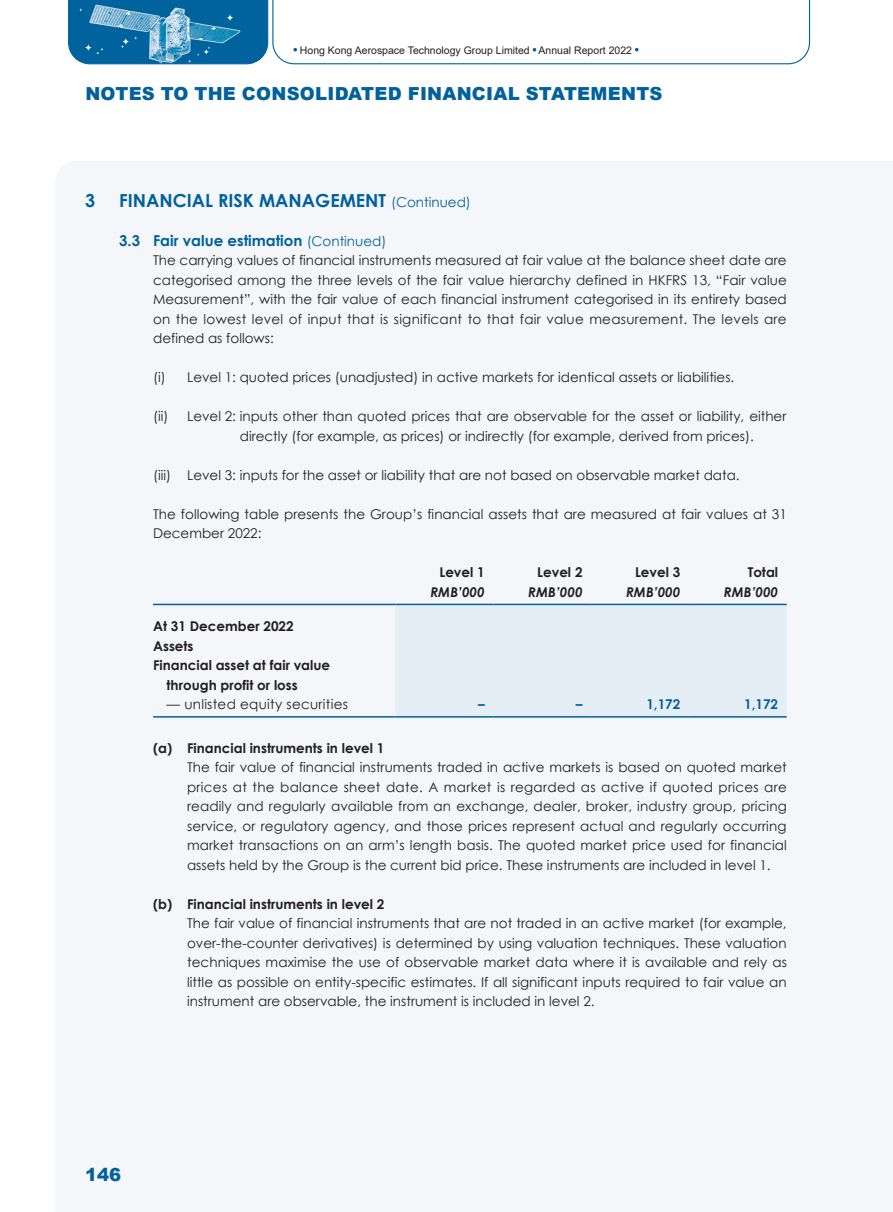
<style>
.page{position:relative;width:893px;height:1212px;background:#fff}
.page>*{position:absolute;margin:0;border:0;box-sizing:border-box;transform-origin:0 0}
.t1{font:900 18px "Arial";letter-spacing:.015em;color:#00619c}
.t2{font:700 18px "Century Gothic";color:#00619c}
.t3{font:700 15px "Century Gothic";color:#00619c}
.t4{font:13.5px/19.5px "Century Gothic";color:#231f20;text-align:justify}
.t5{font:700 13.5px "Century Gothic";color:#231f20}
.t6{font:italic 700 13.5px "Century Gothic";color:#231f20}
.t7{font:13.5px "Century Gothic";letter-spacing:.02em;color:#231f20}
.t8{font:700 13.5px "Century Gothic";color:#00619c}
.t9{font:10.5px "Arial";color:#231f20}
.s1{font-weight:400;font-size:13.5px}
</style>
<div class="page">
<div style="left:56px;top:161px;width:837px;height:1051px;background:#f4f6fa"></div>
<svg style="left:68px;top:0;width:743px;height:65px"></svg>
<div style="left:395px;top:605px;width:392px;height:111px;background:#e6eef5"></div>
<hr style="left:153px;top:604px;width:242px;height:1px;background:#00619c">
<hr style="left:395px;top:604px;width:98px;height:1px;background:#00619c">
<hr style="left:493px;top:604px;width:98px;height:1px;background:#00619c">
<hr style="left:591px;top:604px;width:98px;height:1px;background:#00619c">
<hr style="left:689px;top:604px;width:98px;height:1px;background:#00619c">
<hr style="left:153px;top:716px;width:242px;height:1px;background:#00619c">
<hr style="left:395px;top:716px;width:98px;height:1px;background:#00619c">
<hr style="left:493px;top:716px;width:98px;height:1px;background:#00619c">
<hr style="left:591px;top:716px;width:98px;height:1px;background:#00619c">
<hr style="left:689px;top:716px;width:98px;height:1px;background:#00619c">
<p class="t9" style="left:300px;top:43px;width:334px">Hong Kong Aerospace Technology Group Limited Annual Report 2022</p>
<h1 class="t1" style="left:85px;top:81px;width:579px">NOTES TO THE CONSOLIDATED FINANCIAL STATEMENTS</h1>
<h1 class="t2" style="left:85px;top:187px;width:12px">3</h1>
<h1 class="t2" style="left:119px;top:187px;width:353px">FINANCIAL RISK MANAGEMENT <span class="s1">(Continued)</span></h1>
<p class="t3" style="left:119px;top:229px;width:269px">3.3 Fair value estimation <span class="s1">(Continued)</span></p>
<p class="t4" style="left:153px;top:250px;width:635px">The carrying values of financial instruments measured at fair value at the balance sheet date are categorised among the three levels of the fair value hierarchy defined in HKFRS 13, “Fair value Measurement”, with the fair value of each financial instrument categorised in its entirety based on the lowest level of input that is significant to that fair value measurement. The levels are defined as follows:</p>
<p class="t4" style="left:153px;top:367px;width:583px">(i) Level 1: quoted prices (unadjusted) in active markets for identical assets or liabilities.</p>
<p class="t4" style="left:240px;top:406px;width:548px;text-indent:-87px">(ii) Level 2: inputs other than quoted prices that are observable for the asset or liability, either directly (for example, as prices) or indirectly (for example, derived from prices).</p>
<p class="t4" style="left:153px;top:465px;width:588px">(iii) Level 3: inputs for the asset or liability that are not based on observable market data.</p>
<p class="t4" style="left:153px;top:504px;width:635px">The following table presents the Group’s financial assets that are measured at fair values at 31<br>December 2022:</p>
<p class="t5" style="left:439px;top:562px;width:47px">Level 1</p>
<p class="t5" style="left:537px;top:562px;width:47px">Level 2</p>
<p class="t5" style="left:635px;top:562px;width:47px">Level 3</p>
<p class="t5" style="left:748px;top:562px;width:32px">Total</p>
<p class="t6" style="left:430px;top:582px;width:56px">RMB’000</p>
<p class="t6" style="left:528px;top:582px;width:56px">RMB’000</p>
<p class="t6" style="left:626px;top:582px;width:56px">RMB’000</p>
<p class="t6" style="left:724px;top:582px;width:56px">RMB’000</p>
<p class="t5" style="left:153px;top:616px;width:142px">At 31 December 2022</p>
<p class="t5" style="left:153px;top:636px;width:42px">Assets</p>
<p class="t5" style="left:153px;top:655px;width:179px">Financial asset at fair value</p>
<p class="t5" style="left:167px;top:675px;width:133px">through profit or loss</p>
<p class="t7" style="left:167px;top:695px;width:183px">— unlisted equity securities</p>
<p class="t8" style="left:478px;top:694px;width:8px">–</p>
<p class="t8" style="left:576px;top:694px;width:8px">–</p>
<p class="t8" style="left:646px;top:694px;width:36px">1,172</p>
<p class="t8" style="left:744px;top:694px;width:36px">1,172</p>
<p class="t5" style="left:153px;top:738px;width:233px">(a) Financial instruments in level 1</p>
<p class="t4" style="left:187px;top:757px;width:601px">The fair value of financial instruments traded in active markets is based on quoted market prices at the balance sheet date. A market is regarded as active if quoted prices are readily and regularly available from an exchange, dealer, broker, industry group, pricing service, or regulatory agency, and those prices represent actual and regularly occurring market transactions on an arm’s length basis. The quoted market price used for financial assets held by the Group is the current bid price. These instruments are included in level 1.</p>
<p class="t5" style="left:153px;top:894px;width:233px">(b) Financial instruments in level 2</p>
<p class="t4" style="left:187px;top:913px;width:601px">The fair value of financial instruments that are not traded in an active market (for example, over-the-counter derivatives) is determined by using valuation techniques. These valuation techniques maximise the use of observable market data where it is available and rely as little as possible on entity-specific estimates. If all significant inputs required to fair value an instrument are observable, the instrument is included in level 2.</p>
<h1 class="t1" style="left:85px;top:1161px;width:38px">146</h1>
</div>
